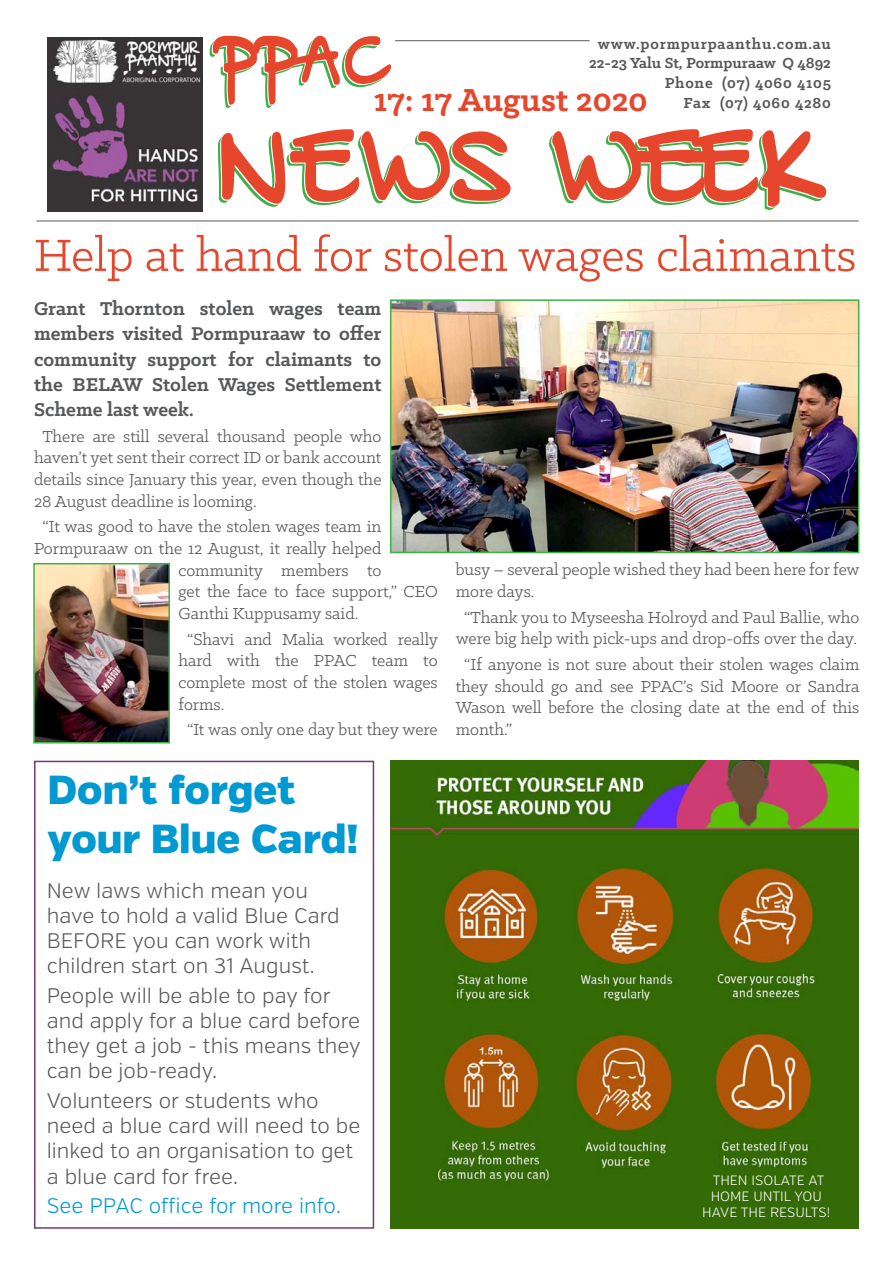
<style>
.page{position:relative;width:893px;height:1263px;background:#fff}
.page>*{position:absolute;margin:0;border:0;box-sizing:border-box;transform-origin:0 0}
.Heads{font:97.5px "DK Babysitter";color:#e6462c}
.Heads-2{font:66px "DK Babysitter";color:#e6462c}
.Heads-3{font:51px "Klinic Slab";color:#e6462c}
.t1{font:900 40.5px/48.6px "Verb";color:#0099d1}
.Subheads{font:700 36px "Klinic Slab";color:#e6462c}
.t2{font:300 21px/25.2px "Verb";color:#57585a}
.First_Par{font:700 21px/25.2px "Klinic Slab";color:#57585a;text-align:justify}
.t3{font:300 21px "Verb";letter-spacing:-.005em;color:#0099d1}
.t4{font:18px/21.6px "Klinic Slab";color:#57585a;text-align:justify}
.Subheads-2{font:700 16.5px "Klinic Slab";letter-spacing:.05em;color:#57585a}
.Subheads-3{font:700 16.5px "Klinic Slab";color:#57585a}
.t5{font:300 13.5px/16.2px "Verb";color:#fff;text-align:center}
</style>
<div class="page">
<hr style="left:395px;top:40px;width:194px;height:1px;background:#57585a">
<img style="left:48px;top:37px;width:154px;height:174px">
<hr style="left:36px;top:221px;width:823px;height:1px;background:#57585a">
<div style="left:34px;top:761px;width:340px;height:468px;border:2px solid #703c76"></div>
<img style="left:391px;top:761px;width:468px;height:468px">
<img style="left:393px;top:302px;width:463px;height:248px">
<div style="left:390px;top:299px;width:469px;height:254px;border:2px solid #40ae49"></div>
<img style="left:36px;top:566px;width:131px;height:174px">
<div style="left:33px;top:563px;width:137px;height:180px;border:2px solid #40ae49"></div>
<p class="Heads-2" style="left:217px;top:21px;width:176px">PPAC</p>
<p class="Heads" style="left:217px;top:109px;width:603px">NEWS WEEK</p>
<p class="Subheads-2" style="left:598px;top:33px;width:235px">www.pormpurpaanthu.com.au</p>
<p class="Subheads-3" style="left:589px;top:52px;width:243px">22-23 Yalu St, Pormpuraaw Q 4892</p>
<p class="Subheads-2" style="left:665px;top:72px;width:168px">Phone (07) 4060 4105</p>
<p class="Subheads-2" style="left:683px;top:92px;width:149px">Fax (07) 4060 4280</p>
<p class="Subheads" style="left:374px;top:76px;width:275px">17: 17 August 2020</p>
<p class="Heads-3" style="left:34px;top:223px;width:824px">Help at hand for stolen wages claimants</p>
<p class="First_Par" style="left:34px;top:296px;width:349px">Grant Thornton stolen wages team members visited Pormpuraaw to offer community support for claimants to the BELAW Stolen Wages Settlement Scheme last week.</p>
<p class="t4" style="left:34px;top:425px;width:349px;text-indent:8px">There are still several thousand people who haven’t yet sent their correct ID or bank account details since January this year, even though the 28 August deadline is looming.</p>
<p class="t4" style="left:43px;top:516px;width:340px">“It was good to have the stolen wages team in</p>
<p class="t4" style="left:34px;top:537px;width:349px">Pormpuraaw on the 12 August, it really helped</p>
<p class="t4" style="left:178px;top:559px;width:204px">community members to</p>
<p class="t4" style="left:178px;top:580px;width:261px">get the face to face support,” CEO</p>
<p class="t4" style="left:178px;top:602px;width:181px">Ganthi Kuppusamy said.</p>
<p class="t4" style="left:178px;top:628px;width:261px;text-indent:8px">“Shavi and Malia worked really hard with the PPAC team to complete most of the stolen wages forms.</p>
<p class="t4" style="left:187px;top:718px;width:252px">“It was only one day but they were</p>
<p class="t4" style="left:456px;top:558px;width:406px">busy – several people wished they had been here for few more days.</p>
<p class="t4" style="left:456px;top:606px;width:405px;text-align:center">“Thank you to Myseesha Holroyd and Paul Ballie, who were big help with pick-ups and drop-offs over the day.</p>
<p class="t4" style="left:456px;top:653px;width:405px;text-indent:8px">“If anyone is not sure about their stolen wages claim they should go and see PPAC’s Sid Moore or Sandra Wason well before the closing date at the end of this month.”</p>
<p class="t1" style="left:48px;top:767px;width:312px">Don’t forget your Blue Card!</p>
<p class="t2" style="left:47px;top:878px;width:294px">New laws which mean you have to hold a valid Blue Card<br>BEFORE you can work with children start on 31 August.</p>
<p class="t2" style="left:47px;top:983px;width:315px">People will be able to pay for and apply for a blue card before they get a job - this means they can be job-ready.</p>
<p class="t2" style="left:47px;top:1088px;width:315px">Volunteers or students who need a blue card will need to be linked to an organisation to get a blue card for free.</p>
<p class="t3" style="left:47px;top:1193px;width:296px">See PPAC office for more info.</p>
<p class="t5" style="left:702px;top:1172px;width:130px">THEN ISOLATE AT<br>HOME UNTIL YOU<br>HAVE THE RESULTS!</p>
</div>
